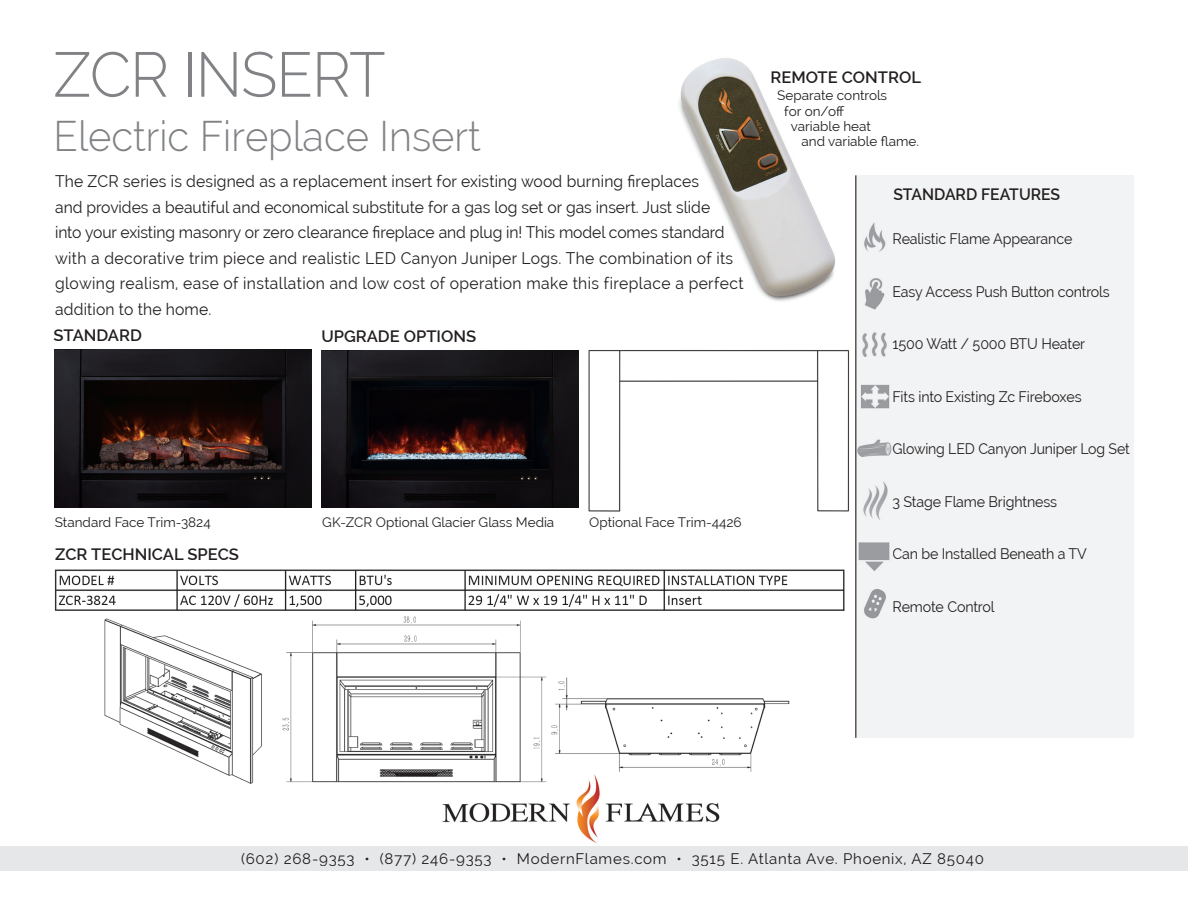
<style>
.page{position:relative;width:1188px;height:918px;background:#fff}
.page>*{position:absolute;margin:0;border:0;box-sizing:border-box;transform-origin:0 0}
.t1{font:300 63px "Raleway";letter-spacing:-.02em;color:#808285;scale:.95 1}
.t2{font:300 42px "Raleway";color:#808285;scale:.95 1}
.t3{font:16.5px/25.5px "Raleway";letter-spacing:.01em;color:#231f20;scale:.95 1}
.t4{font:600 16.5px "Raleway";color:#231f20}
.t5{font:600 16.5px "Raleway";color:#231f20;scale:.95 1}
.t6{font:15px "Raleway";letter-spacing:-.01em;color:#231f20;scale:.95 1}
.t7{font:15px "Raleway";letter-spacing:.05em;color:#231f20}
.t8{font:15px "Raleway";letter-spacing:-.01em;color:#231f20;scale:.94 1}
.t9{font:13.5px/16.5px "Raleway";color:#231f20}
</style>
<div class="page">
<div style="left:0;top:846px;width:1188px;height:24px;background:#e6e7e9"></div>
<img style="left:679px;top:58px;width:156px;height:243px">
<div style="left:856px;top:175px;width:278px;height:563px;background:#f2f3f4"></div>
<hr style="left:855px;top:175px;width:1px;height:563px;background:#231f20">
<img style="left:863px;top:481px;width:25px;height:39px">
<img style="left:104px;top:616px;width:686px;height:168px">
<img style="left:864px;top:222px;width:22px;height:30px">
<img style="left:856px;top:437px;width:36px;height:23px">
<img style="left:862px;top:332px;width:25px;height:25px">
<img style="left:865px;top:278px;width:20px;height:32px">
<img style="left:54px;top:350px;width:257px;height:157px">
<img style="left:864px;top:589px;width:22px;height:30px">
<img style="left:54px;top:569px;width:791px;height:42px">
<img style="left:321px;top:350px;width:257px;height:158px">
<img style="left:588px;top:350px;width:262px;height:162px">
<img style="left:861px;top:384px;width:29px;height:25px">
<img style="left:858px;top:542px;width:32px;height:29px">
<img style="left:439px;top:770px;width:287px;height:73px">
<h1 class="t1" style="left:54px;top:38px;width:351px">ZCR INSERT</h1>
<h2 class="t2" style="left:54px;top:111px;width:451px">Electric Fireplace Insert</h2>
<p class="t3" style="left:55px;top:169px;width:726px">The ZCR series is designed as a replacement insert for existing wood burning fireplaces<br>and provides a beautiful and economical substitute for a gas log set or gas insert. Just slide<br>into your existing masonry or zero clearance fireplace and plug in! This model comes standard with a decorative trim piece and realistic LED Canyon Juniper Logs. The combination of its glowing realism, ease of installation and low cost of operation make this fireplace a perfect addition to the home.</p>
<p class="t4" style="left:54px;top:326px;width:90px">STANDARD</p>
<p class="t4" style="left:321px;top:326px;width:156px">UPGRADE OPTIONS</p>
<p class="t9" style="left:55px;top:514px;width:158px">Standard Face Trim-3824</p>
<p class="t9" style="left:322px;top:514px;width:234px">GK-ZCR Optional Glacier Glass Media</p>
<p class="t9" style="left:589px;top:514px;width:154px">Optional Face Trim-4426</p>
<p class="t4" style="left:55px;top:545px;width:186px">ZCR TECHNICAL SPECS</p>
<p class="t4" style="left:770px;top:68px;width:152px">REMOTE CONTROL</p>
<p class="t9" style="left:784px;top:87px;width:104px;text-indent:-7px">Separate controls for on/off</p>
<p class="t9" style="left:802px;top:119px;width:119px;line-height:15px;text-indent:-11px">variable heat<br>and variable flame.</p>
<p class="t5" style="left:893px;top:185px;width:177px">STANDARD FEATURES</p>
<p class="t6" style="left:892px;top:230px;width:191px">Realistic Flame Appearance</p>
<p class="t6" style="left:892px;top:283px;width:230px">Easy Access Push Button controls</p>
<p class="t6" style="left:892px;top:335px;width:205px">1500 Watt / 5000 BTU Heater</p>
<p class="t6" style="left:892px;top:388px;width:201px">Fits into Existing Zc Fireboxes</p>
<p class="t8" style="left:892px;top:440px;width:254px">Glowing LED Canyon Juniper Log Set</p>
<p class="t6" style="left:892px;top:493px;width:175px">3 Stage Flame Brightness</p>
<p class="t6" style="left:892px;top:545px;width:206px">Can be Installed Beneath a TV</p>
<p class="t6" style="left:892px;top:598px;width:109px">Remote Control</p>
<p class="t7" style="left:241px;top:850px;width:744px">(602) 268-9353 • (877) 246-9353 • ModernFlames.com • 3515 E. Atlanta Ave. Phoenix, AZ 85040</p>
</div>
